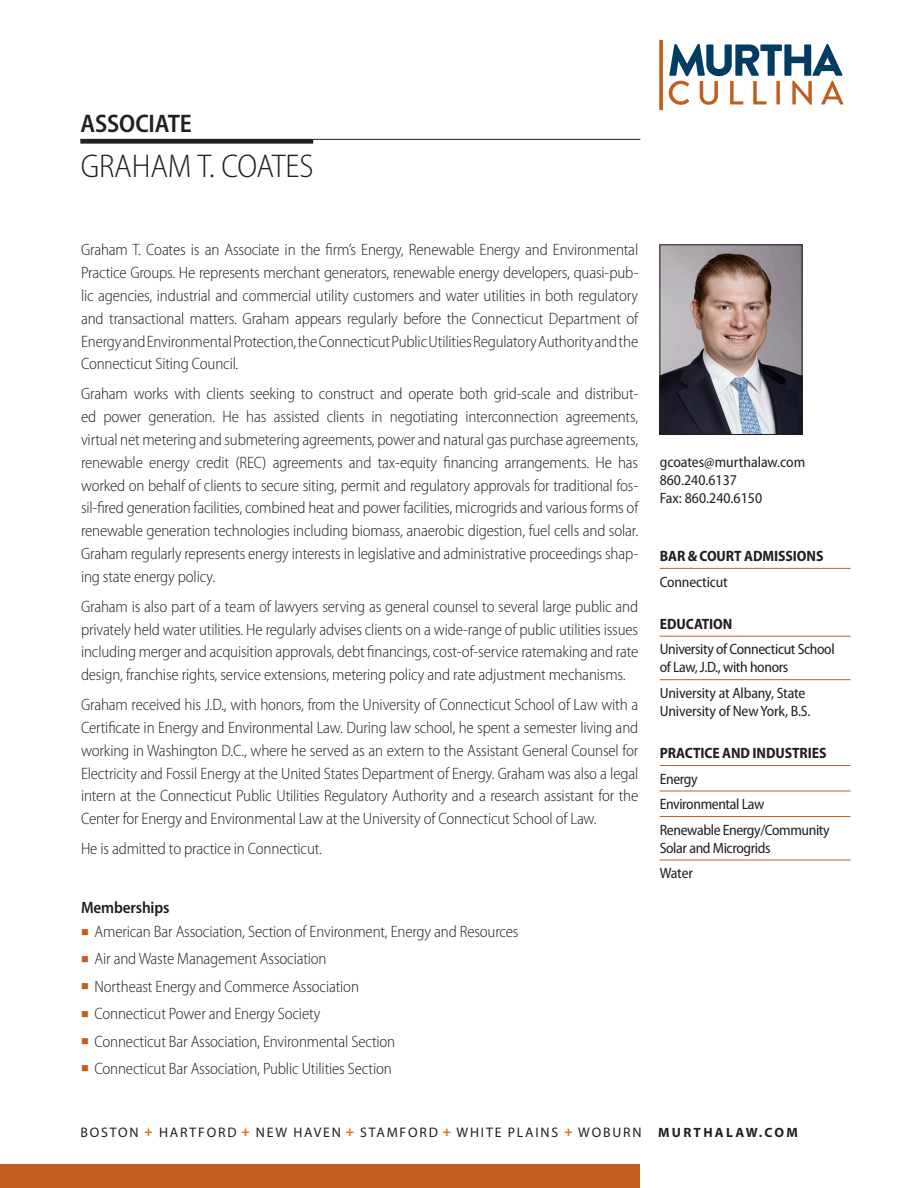
<style>
.page{position:relative;width:918px;height:1188px;background:#fff}
.page>*{position:absolute;margin:0;border:0;box-sizing:border-box;transform-origin:0 0}
.Attorney_name{font:300 semi-condensed 33px "Myriad Pro";letter-spacing:-.005em;color:#231f20}
.t1{font:600 semi-condensed 25.5px "Myriad Pro";letter-spacing:-.005em;color:#231f20}
.Body_copy{font:300 semi-condensed 16.5px/22.8px "Myriad Pro";letter-spacing:-.01em;color:#231f20;text-align:justify}
.Bulletted_paragraph{font:300 semi-condensed 16.5px "Myriad Pro";letter-spacing:-.01em;color:#231f20}
.C_Lc_subhead{font:600 semi-condensed 16.5px "Myriad Pro";letter-spacing:-.01em;color:#231f20}
.Sidebar__content_wit{font:semi-condensed 15px/18px "Myriad Pro";letter-spacing:-.025em;color:#231f20}
.Sidebar__content_w_o{font:semi-condensed 15px/18px "Myriad Pro";letter-spacing:-.01em;color:#231f20}
.Photo_caption{font:semi-condensed 15px/18px "Myriad Pro";color:#231f20}
.Sidebar_head{font:700 semi-condensed 15px "Myriad Pro";letter-spacing:-.005em;color:#231f20}
.t2{font:13.8px "Myriad Pro";letter-spacing:.13em;color:#231f20}
.s1{color:#c05e1f}
.s2{font-weight:900;font-stretch:semi-condensed;color:#ea6d1f}
.s3{font-weight:700;font-size:13.5px}
</style>
<div class="page">
<img style="left:662px;top:247px;width:138px;height:186px">
<div style="left:660px;top:245px;width:142px;height:190px;border:1px solid #231f20"></div>
<hr style="left:660px;top:568px;width:190px;height:1px;background:#c05e1f">
<hr style="left:660px;top:636px;width:190px;height:1px;background:#c05e1f">
<hr style="left:660px;top:679px;width:190px;height:1px;background:#c05e1f">
<hr style="left:660px;top:765px;width:190px;height:1px;background:#c05e1f">
<hr style="left:660px;top:791px;width:190px;height:1px;background:#c05e1f">
<hr style="left:660px;top:816px;width:190px;height:1px;background:#c05e1f">
<hr style="left:660px;top:860px;width:190px;height:1px;background:#c05e1f">
<hr style="left:80px;top:139px;width:560px;height:1px;background:#231f20">
<div style="left:80px;top:139px;width:233px;height:5px;background:#231f20"></div>
<div style="left:0;top:1164px;width:640px;height:24px;background:#c05e1f"></div>
<svg style="left:669px;top:44px;width:174px;height:61px"></svg>
<svg style="left:659px;top:40px;width:4px;height:70px"></svg>
<p class="t1" style="left:81px;top:108px;width:113px">ASSOCIATE</p>
<p class="Attorney_name" style="left:81px;top:147px;width:234px">GRAHAM T. COATES</p>
<p class="Body_copy" style="left:81px;top:238px;width:559px">Graham T. Coates is an Associate in the firm’s Energy, Renewable Energy and Environmental Practice Groups. He represents merchant generators, renewable energy developers, quasi-pub&shy;lic agencies, industrial and commercial utility customers and water utilities in both regulatory and transactional matters. Graham appears regularly before the Connecticut Department of Energy and Environmental Protection, the Connecticut Public Utilities Regulatory Authority and the Connecticut Siting Council.</p>
<p class="Body_copy" style="left:81px;top:382px;width:559px">Graham works with clients seeking to construct and operate both grid-scale and distribut&shy;ed power generation. He has assisted clients in negotiating interconnection agreements, virtual net metering and submetering agreements, power and natural gas purchase agreements, renewable energy credit (REC) agreements and tax-equity financing arrangements. He has worked on behalf of clients to secure siting, permit and regulatory approvals for traditional fos&shy;sil-fired generation facilities, combined heat and power facilities, microgrids and various forms of renewable generation technologies including biomass, anaerobic digestion, fuel cells and solar.<br>Graham regularly represents energy interests in legislative and administrative proceedings shap&shy;ing state energy policy.</p>
<p class="Body_copy" style="left:81px;top:595px;width:559px">Graham is also part of a team of lawyers serving as general counsel to several large public and privately held water utilities. He regularly advises clients on a wide-range of public utilities issues including merger and acquisition approvals, debt financings, cost-of-service ratemaking and rate design, franchise rights, service extensions, metering policy and rate adjustment mechanisms.</p>
<p class="Body_copy" style="left:81px;top:693px;width:559px">Graham received his J.D., with honors, from the University of Connecticut School of Law with a Certificate in Energy and Environmental Law. During law school, he spent a semester living and working in Washington D.C., where he served as an extern to the Assistant General Counsel for Electricity and Fossil Energy at the United States Department of Energy. Graham was also a legal intern at the Connecticut Public Utilities Regulatory Authority and a research assistant for the Center for Energy and Environmental Law at the University of Connecticut School of Law.</p>
<p class="Body_copy" style="left:81px;top:837px;width:243px">He is admitted to practice in Connecticut.</p>
<p class="C_Lc_subhead" style="left:81px;top:897px;width:90px">Memberships</p>
<p class="Bulletted_paragraph" style="left:81px;top:922px;width:439px"><span class="s1">■</span> American Bar Association, Section of Environment, Energy and Resources</p>
<p class="Bulletted_paragraph" style="left:81px;top:949px;width:247px"><span class="s1">■</span> Air and Waste Management Association</p>
<p class="Bulletted_paragraph" style="left:81px;top:976px;width:280px"><span class="s1">■</span> Northeast Energy and Commerce Association</p>
<p class="Bulletted_paragraph" style="left:81px;top:1004px;width:241px"><span class="s1">■</span> Connecticut Power and Energy Society</p>
<p class="Bulletted_paragraph" style="left:81px;top:1031px;width:316px"><span class="s1">■</span> Connecticut Bar Association, Environmental Section</p>
<p class="Bulletted_paragraph" style="left:81px;top:1059px;width:312px"><span class="s1">■</span> Connecticut Bar Association, Public Utilities Section</p>
<p class="Photo_caption" style="left:660px;top:452px;width:147px">gcoates@murthalaw.com<br>860.240.6137<br>Fax: 860.240.6150</p>
<p class="Sidebar_head" style="left:660px;top:546px;width:165px">BAR &amp; COURT ADMISSIONS</p>
<p class="Sidebar__content_w_o" style="left:660px;top:572px;width:70px">Connecticut</p>
<p class="Sidebar_head" style="left:660px;top:614px;width:74px">EDUCATION</p>
<p class="Sidebar__content_wit" style="left:660px;top:640px;width:177px">University of Connecticut School of Law, J.D., with honors</p>
<p class="Sidebar__content_w_o" style="left:660px;top:684px;width:152px">University at Albany, State<br>University of New York, B.S.</p>
<p class="Sidebar_head" style="left:660px;top:744px;width:168px">PRACTICE AND INDUSTRIES</p>
<p class="Sidebar__content_wit" style="left:660px;top:770px;width:39px">Energy</p>
<p class="Sidebar__content_wit" style="left:660px;top:795px;width:106px">Environmental Law</p>
<p class="Sidebar__content_wit" style="left:660px;top:821px;width:172px">Renewable Energy/Community<br>Solar and Microgrids</p>
<p class="Sidebar__content_w_o" style="left:660px;top:864px;width:35px">Water</p>
<p class="t2" style="left:80px;top:1124px;width:719px">BOSTON <span class="s2">+</span> HARTFORD <span class="s2">+</span> NEW HAVEN <span class="s2">+</span> STAMFORD <span class="s2">+</span> WHITE PLAINS <span class="s2">+</span> WOBURN <span class="s3">MURTHALAW.COM</span></p>
</div>
